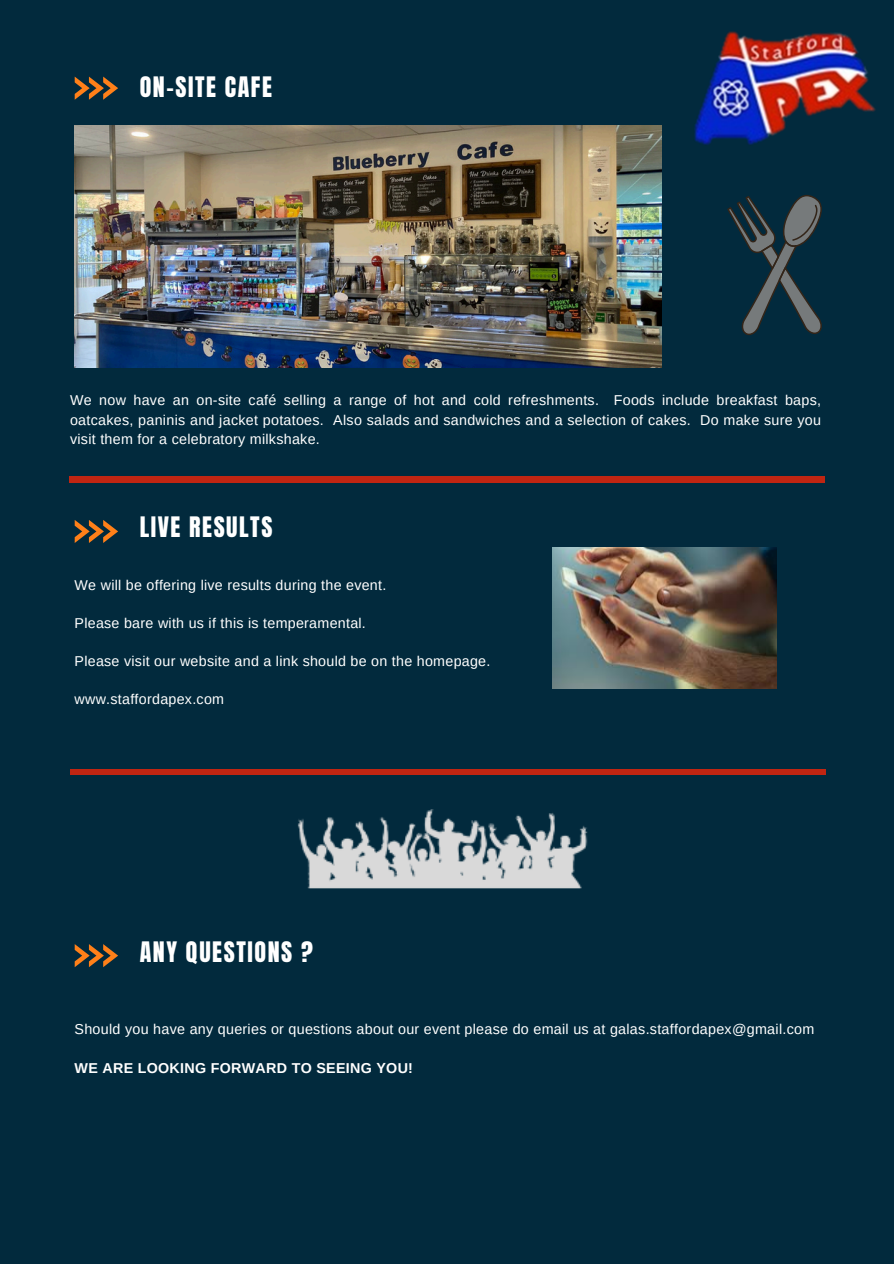
<style>
.page{position:relative;width:894px;height:1264px;background:#fff}
.page>*{position:absolute;margin:0;border:0;box-sizing:border-box;transform-origin:0 0}
.t1{font:24px "Anton";letter-spacing:.065em;color:#fff}
.t2{font:14.25px/19px "Arimo";letter-spacing:.02em;color:#fff;text-align:justify}
.t3{font:700 14.25px "Arimo";letter-spacing:.02em;color:#fff}
</style>
<div class="page">
<div style="left:0;top:0;width:893px;height:1263px;background:#022a3d"></div>
<svg style="left:75px;top:520px;width:43px;height:23px"></svg>
<div style="left:69px;top:476px;width:755px;height:6px;background:#c02512"></div>
<img style="left:694px;top:31px;width:182px;height:114px">
<svg style="left:75px;top:77px;width:43px;height:23px"></svg>
<img style="left:75px;top:126px;width:586px;height:242px">
<img style="left:552px;top:548px;width:224px;height:140px">
<div style="left:70px;top:769px;width:755px;height:5px;background:#c02512"></div>
<img style="left:297px;top:809px;width:291px;height:80px">
<svg style="left:75px;top:944px;width:43px;height:23px"></svg>
<svg style="left:727px;top:195px;width:95px;height:140px"></svg>
<p class="t1" style="left:140px;top:69px;width:134px">ON-SITE CAFE</p>
<p class="t2" style="left:70px;top:391px;width:752px">We now have an on-site café selling a range of hot and cold refreshments. Foods include breakfast baps, oatcakes, paninis and jacket potatoes. Also salads and sandwiches and a selection of cakes. Do make sure you visit them for a celebratory milkshake.</p>
<p class="t1" style="left:140px;top:510px;width:134px">LIVE RESULTS</p>
<p class="t2" style="left:75px;top:575px;width:313px">We will be offering live results during the event.</p>
<p class="t2" style="left:75px;top:613px;width:293px">Please bare with us if this is temperamental.</p>
<h1 class="t2" style="left:75px;top:651px;width:417px">Please visit our website and a link should be on the homepage.</h1>
<p class="t2" style="left:75px;top:690px;width:151px">www.staffordapex.com</p>
<p class="t1" style="left:140px;top:934px;width:174px">ANY QUESTIONS ?</p>
<p class="t2" style="left:75px;top:1019px;width:741px">Should you have any queries or questions about our event please do email us at galas.staffordapex@gmail.com</p>
<p class="t3" style="left:75px;top:1059px;width:340px">WE ARE LOOKING FORWARD TO SEEING YOU!</p>
</div>
